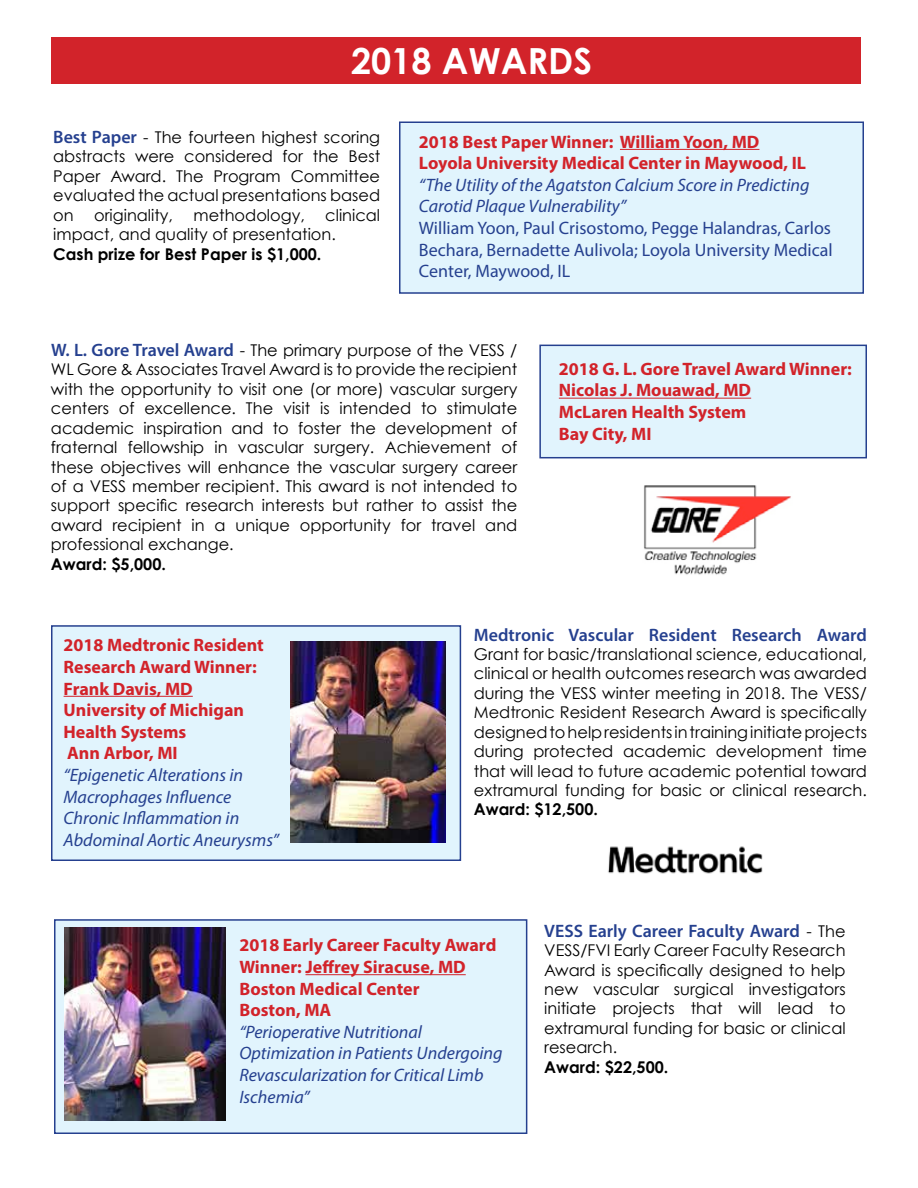
<style>
.page{position:relative;width:918px;height:1188px;background:#fff}
.page>*{position:absolute;margin:0;border:0;box-sizing:border-box;transform-origin:0 0}
.t1{font:700 36px "Century Gothic";color:#fff}
.t2{font:700 18px/21.6px "Myriad Pro";color:#d2232a}
.t3{font:italic 18px/21.6px "Myriad Pro";color:#25408f}
.t4{font:18px/21.6px "Myriad Pro";color:#25408f;text-align:justify}
.t5{font:600 18px "Myriad Pro";color:#25408f}
.t6{font:16.2px/19.5px "Century Gothic";color:#000;text-align:justify}
.t7{font:700 16.2px "Century Gothic";color:#000}
.s1{font-family:"Myriad Pro";font-weight:600;font-size:18px;color:#25408f}
.s2{font-family:"Century Gothic";font-weight:400;font-size:16.2px;color:#000}
</style>
<div class="page">
<div style="left:539px;top:345px;width:328px;height:113px;background:#e1f4fd;border:2px solid #25408f"></div>
<div style="left:51px;top:625px;width:410px;height:236px;background:#e1f4fd;border:2px solid #25408f"></div>
<div style="left:54px;top:919px;width:473px;height:215px;background:#e1f4fd;border:2px solid #25408f"></div>
<div style="left:399px;top:122px;width:465px;height:172px;background:#e1f4fd;border:2px solid #25408f"></div>
<div style="left:51px;top:38px;width:810px;height:46px;background:#d2232a"></div>
<img style="left:65px;top:927px;width:160px;height:193px">
<img style="left:291px;top:641px;width:155px;height:202px">
<img style="left:608px;top:846px;width:155px;height:28px">
<img style="left:644px;top:485px;width:147px;height:90px">
<hr style="left:306px;top:974px;width:160px;height:1px;background:#d2232a">
<hr style="left:64px;top:696px;width:129px;height:1px;background:#d2232a">
<hr style="left:559px;top:398px;width:192px;height:1px;background:#d2232a">
<hr style="left:620px;top:149px;width:139px;height:1px;background:#d2232a">
<h1 class="t1" style="left:351px;top:38px;width:243px">2018 AWARDS</h1>
<p class="t6" style="left:53px;top:127px;width:328px"><span class="s1">Best Paper</span> - The fourteen highest scoring abstracts were considered for the Best Paper Award. The Program Committee evaluated the actual presentations based on</p>
<p class="t6" style="left:53px;top:205px;width:328px;text-indent:272px">clinical impact, and quality of presentation.</p>
<p class="t7" style="left:53px;top:244px;width:270px">Cash prize for Best Paper is $1,000.</p>
<p class="t6" style="left:94px;top:205px;width:80px">originality,</p>
<p class="t6" style="left:194px;top:205px;width:113px">methodology,</p>
<p class="t2" style="left:419px;top:130px;width:389px">2018 Best Paper Winner: William Yoon, MD<br>Loyola University Medical Center in Maywood, IL</p>
<p class="t3" style="left:419px;top:174px;width:392px">“The Utility of the Agatston Calcium Score in Predicting<br>Carotid Plaque Vulnerability”</p>
<p class="t4" style="left:419px;top:217px;width:415px">William Yoon, Paul Crisostomo, Pegge Halandras, Carlos Bechara, Bernadette Aulivola; Loyola University Medical Center, Maywood, IL</p>
<p class="t6" style="left:51px;top:340px;width:468px"><span class="s1">W. L. Gore Travel Award</span> - The primary purpose of the VESS / WL Gore &amp; Associates Travel Award is to provide the recipient with the opportunity to visit one (or more) vascular surgery centers of excellence. The visit is intended to stimulate academic inspiration and to foster the development of fraternal fellowship in vascular surgery. Achievement of these objectives will enhance the vascular surgery career of a VESS member recipient. This award is not intended to support specific research interests but rather to assist the award recipient in a unique opportunity for travel and professional exchange.</p>
<p class="t7" style="left:51px;top:554px;width:117px">Award: $5,000.</p>
<p class="t2" style="left:559px;top:357px;width:294px">2018 G. L. Gore Travel Award Winner:<br>Nicolas J. Mouawad, MD<br>McLaren Health System<br>Bay City, MI</p>
<p class="t2" style="left:64px;top:634px;width:202px">2018 Medtronic Resident<br>Research Award Winner:<br>Frank Davis, MD<br>University of Michigan<br>Health Systems<br>Ann Arbor, MI</p>
<p class="t3" style="left:64px;top:764px;width:217px">“Epigenetic Alterations in<br>Macrophages Influence<br>Chronic Inflammation in<br>Abdominal Aortic Aneurysms”</p>
<p class="t5" style="left:474px;top:623px;width:395px">Medtronic Vascular Resident Research Award</p>
<p class="t6" style="left:474px;top:644px;width:395px">Grant for basic/translational science, educational, clinical or health outcomes research was awarded during the VESS winter meeting in 2018. The VESS/ Medtronic Resident Research Award is specifically designed to help residents in training initiate projects during protected academic development time that will lead to future academic potential toward extramural funding for basic or clinical research.</p>
<p class="t7" style="left:474px;top:799px;width:126px">Award: $12,500.</p>
<p class="t2" style="left:239px;top:934px;width:259px">2018 Early Career Faculty Award<br>Winner: Jeffrey Siracuse, MD<br>Boston Medical Center<br>Boston, MA</p>
<p class="t3" style="left:239px;top:1021px;width:265px">“Perioperative Nutritional<br>Optimization in Patients Undergoing<br>Revascularization for Critical Limb<br>Ischemia”</p>
<p class="t5" style="left:544px;top:919px;width:303px">VESS Early Career Faculty Award <span class="s2">- The</span></p>
<p class="t6" style="left:544px;top:940px;width:303px">VESS/FVI Early Career Faculty Research Award is specifically designed to help new vascular surgical investigators initiate projects that will lead to extramural funding for basic or clinical research.</p>
<p class="t7" style="left:544px;top:1057px;width:126px">Award: $22,500.</p>
</div>
